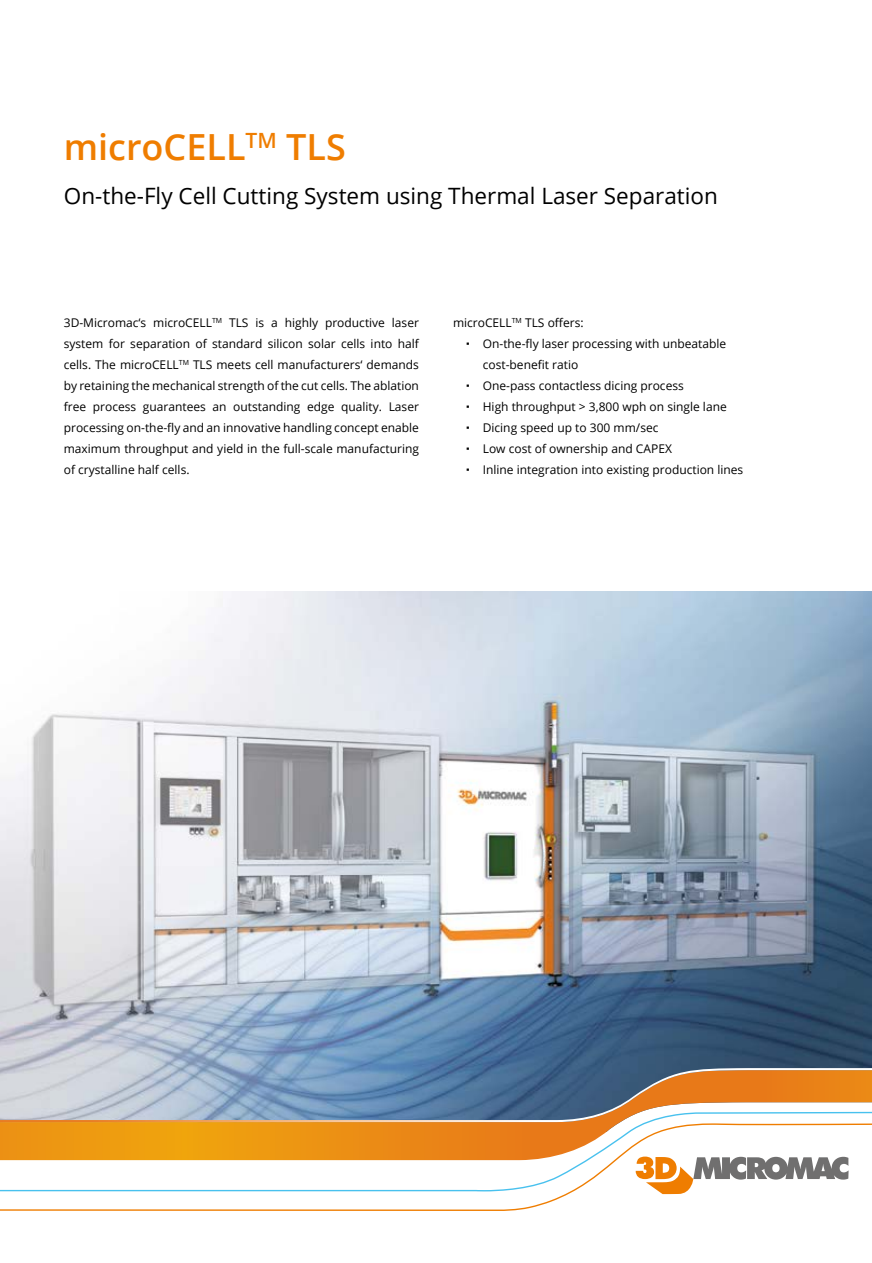
<style>
.page{position:relative;width:872px;height:1263px;background:#fff}
.page>*{position:absolute;margin:0;border:0;box-sizing:border-box;transform-origin:0 0}
.t1{font:600 36px "Open Sans";color:#ef7d00}
.t2{font:22.5px "Open Sans";color:#000}
.t3{font:12px/21px "Open Sans";color:#000;text-align:justify}
</style>
<div class="page">
<img style="left:0;top:592px;width:872px;height:476px">
<img style="left:0;top:1068px;width:872px;height:44px">
<svg style="left:0;top:1112px;width:872px;height:11px"></svg>
<svg style="left:0;top:1123px;width:872px;height:88px"></svg>
<h1 class="t1" style="left:64px;top:122px;width:284px">microCELL<sup>TM</sup> TLS</h1>
<h2 class="t2" style="left:64px;top:180px;width:655px">On-the-Fly Cell Cutting System using Thermal Laser Separation</h2>
<p class="t3" style="left:64px;top:312px;width:357px">3D-Micromac‘s microCELL<sup>TM</sup> TLS is a highly productive laser system for separation of standard silicon solar cells into half cells. The microCELL<sup>TM</sup> TLS meets cell manufacturers‘ demands by retaining the mechanical strength of the cut cells. The ablation free process guarantees an outstanding edge quality. Laser processing on-the-fly and an innovative handling concept enable maximum throughput and yield in the full-scale manufacturing of crystalline half cells.</p>
<p class="t3" style="left:483px;top:312px;width:262px;text-align:left;text-indent:-30px">microCELL<sup>TM</sup> TLS offers:<br>On-the-fly laser processing with unbeatable cost-benefit ratio<br>One-pass contactless dicing process<br>High throughput &gt; 3,800 wph on single lane Dicing speed up to 300 mm/sec<br>Low cost of ownership and CAPEX<br>Inline integration into existing production lines</p>
</div>
